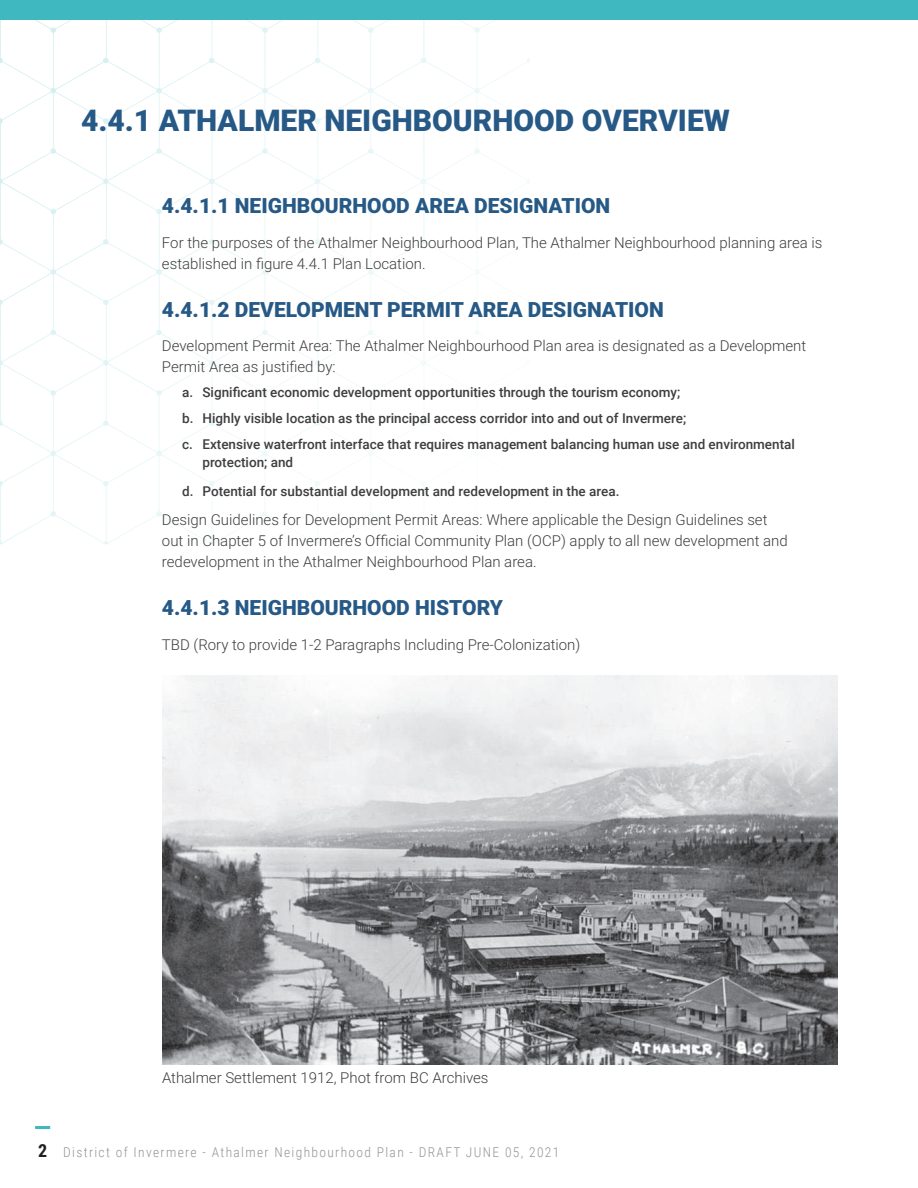
<style>
.page{position:relative;width:918px;height:1188px;background:#fff}
.page>*{position:absolute;margin:0;border:0;box-sizing:border-box;transform-origin:0 0}
.t1{font:900 30px "Roboto";color:#265986}
.t2{font:900 21px "Roboto";color:#265986}
.t3{font:300 15px/21px "Roboto";color:#3e3e3f}
.t4{font:500 13.5px/26.1px "Roboto";color:#3e3e3f}
.t5{font:300 13.5px "Roboto Condensed";letter-spacing:.1em;color:#939598}
.s1{font-weight:700;font-size:18px;color:#231f20}
</style>
<div class="page">
<hr style="left:35px;top:1126px;width:15px;height:3px;background:#40b8bf">
<svg style="left:0;top:19px;width:530px;height:525px"></svg>
<div style="left:0;top:0;width:918px;height:19px;background:#40b8bf"></div>
<img style="left:162px;top:676px;width:675px;height:389px">
<h1 class="t1" style="left:81px;top:99px;width:650px">4.4.1 ATHALMER NEIGHBOURHOOD OVERVIEW</h1>
<h2 class="t2" style="left:162px;top:191px;width:450px">4.4.1.1 NEIGHBOURHOOD AREA DESIGNATION</h2>
<p class="t3" style="left:162px;top:231px;width:662px">For the purposes of the Athalmer Neighbourhood Plan, The Athalmer Neighbourhood planning area is established in figure 4.4.1 Plan Location.</p>
<h2 class="t2" style="left:162px;top:294px;width:503px">4.4.1.2 DEVELOPMENT PERMIT AREA DESIGNATION</h2>
<p class="t3" style="left:162px;top:335px;width:646px">Development Permit Area: The Athalmer Neighbourhood Plan area is designated as a Development<br>Permit Area as justified by:</p>
<p class="t4" style="left:182px;top:378px;width:614px">a. Significant economic development opportunities through the tourism economy;<br>b. Highly visible location as the principal access corridor into and out of Invermere;<br>c. Extensive waterfront interface that requires management balancing human use and environmental</p>
<p class="t4" style="left:182px;top:447px;width:439px;line-height:29.1px;text-indent:20px">protection; and<br>d. Potential for substantial development and redevelopment in the area.</p>
<p class="t3" style="left:162px;top:509px;width:627px">Design Guidelines for Development Permit Areas: Where applicable the Design Guidelines set out in Chapter 5 of Invermere’s Official Community Plan (OCP) apply to all new development and redevelopment in the Athalmer Neighbourhood Plan area.</p>
<h2 class="t2" style="left:162px;top:593px;width:343px">4.4.1.3 NEIGHBOURHOOD HISTORY</h2>
<p class="t3" style="left:162px;top:633px;width:420px">TBD (Rory to provide 1-2 Paragraphs Including Pre-Colonization)</p>
<p class="t3" style="left:162px;top:1066px;width:328px">Athalmer Settlement 1912, Phot from BC Archives</p>
<p class="t5" style="left:38px;top:1142px;width:523px"><span class="s1">2</span> District of Invermere - Athalmer Neighbourhood Plan - DRAFT JUNE 05, 2021</p>
</div>
